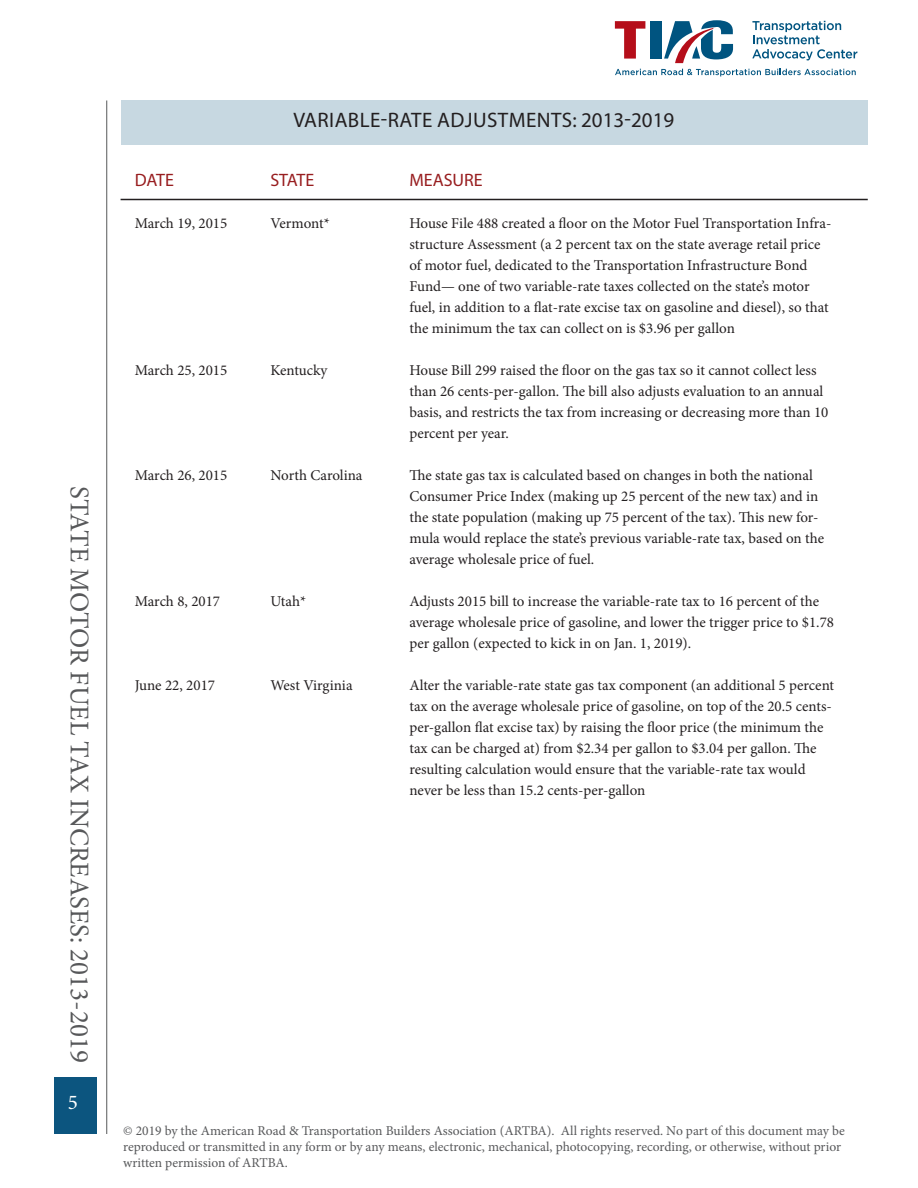
<style>
.page{position:relative;width:918px;height:1188px;background:#fff}
.page>*{position:absolute;margin:0;border:0;box-sizing:border-box;transform-origin:0 0}
.t1{font:27px "Minion Pro";color:#57585a}
.t2{font:21px "Myriad Pro";letter-spacing:.02em;color:#231f20}
.t3{font:21px "Minion Pro";color:#fff}
.body{font:18px "Myriad Pro";color:#981e20}
.body-2{font:15px/21px "Minion Pro";color:#231f20}
.body-3{font:13.5px/16.2px "Minion Pro";color:#57585a}
</style>
<div class="page">
<hr style="left:106px;top:100px;width:1px;height:1034px;background:#57585a">
<div style="left:55px;top:1078px;width:42px;height:56px;background:#0c557f"></div>
<svg style="left:752px;top:21px;width:105px;height:39px"></svg>
<svg style="left:615px;top:69px;width:241px;height:7px"></svg>
<svg style="left:615px;top:21px;width:30px;height:38px"></svg>
<div style="left:650px;top:21px;width:11px;height:38px;background:#005480"></div>
<svg style="left:664px;top:20px;width:69px;height:43px"></svg>
<div style="left:121px;top:100px;width:746px;height:46px;background:#c7d8e1"></div>
<hr style="left:121px;top:199px;width:747px;height:1px;background:#231f20">
<h1 class="t1" style="left:97px;top:486px;width:578px;rotate:90deg">STATE MOTOR FUEL TAX INCREASES: 2013-2019</h1>
<h2 class="t3" style="left:68px;top:1088px;width:12px">5</h2>
<p class="t2" style="left:293px;top:107px;width:382px">VARIABLE-RATE ADJUSTMENTS: 2013-2019</p>
<p class="body" style="left:135px;top:169px;width:41px">DATE</p>
<p class="body-2" style="left:135px;top:213px;width:94px">March 19, 2015</p>
<p class="body" style="left:270px;top:169px;width:45px">STATE</p>
<p class="body-2" style="left:270px;top:213px;width:61px">Vermont*</p>
<p class="body-2" style="left:135px;top:360px;width:94px">March 25, 2015</p>
<p class="body-2" style="left:135px;top:465px;width:94px">March 26, 2015</p>
<p class="body-2" style="left:270px;top:360px;width:58px">Kentucky</p>
<p class="body-2" style="left:270px;top:465px;width:94px">North Carolina</p>
<p class="body-2" style="left:135px;top:591px;width:87px">March 8, 2017</p>
<p class="body-2" style="left:135px;top:675px;width:82px">June 22, 2017</p>
<p class="body-2" style="left:270px;top:591px;width:37px">Utah*</p>
<p class="body-2" style="left:270px;top:675px;width:84px">West Virginia</p>
<p class="body" style="left:409px;top:169px;width:75px">MEASURE</p>
<p class="body-2" style="left:409px;top:213px;width:424px">House File 488 created a floor on the Motor Fuel Transportation Infra&shy;structure Assessment (a 2 percent tax on the state average retail price of motor fuel, dedicated to the Transportation Infrastructure Bond</p>
<p class="body-2" style="left:409px;top:276px;width:421px">Fund— one of two variable-rate taxes collected on the state’s motor fuel, in addition to a flat-rate excise tax on gasoline and diesel), so that the minimum the tax can collect on is $3.96 per gallon</p>
<p class="body-2" style="left:409px;top:360px;width:421px">House Bill 299 raised the floor on the gas tax so it cannot collect less than 26 cents-per-gallon. The bill also adjusts evaluation to an annual basis, and restricts the tax from increasing or decreasing more than 10 percent per year.</p>
<p class="body-2" style="left:409px;top:465px;width:416px">The state gas tax is calculated based on changes in both the national Consumer Price Index (making up 25 percent of the new tax) and in the state population (making up 75 percent of the tax). This new for&shy;mula would replace the state’s previous variable-rate tax, based on the average wholesale price of fuel.</p>
<p class="body-2" style="left:409px;top:591px;width:426px">Adjusts 2015 bill to increase the variable-rate tax to 16 percent of the average wholesale price of gasoline, and lower the trigger price to $1.78 per gallon (expected to kick in on Jan. 1, 2019).</p>
<p class="body-2" style="left:409px;top:675px;width:426px">Alter the variable-rate state gas tax component (an additional 5 percent tax on the average wholesale price of gasoline, on top of the 20.5 cents&shy;per-gallon flat excise tax) by raising the floor price (the minimum the tax can be charged at) from $2.34 per gallon to $3.04 per gallon. The resulting calculation would ensure that the variable-rate tax would never be less than 15.2 cents-per-gallon</p>
<p class="body-3" style="left:123px;top:1122px;width:723px">© 2019 by the American Road &amp; Transportation Builders Association (ARTBA). All rights reserved. No part of this document may be reproduced or transmitted in any form or by any means, electronic, mechanical, photocopying, recording, or otherwise, without prior written permission of ARTBA.</p>
</div>
